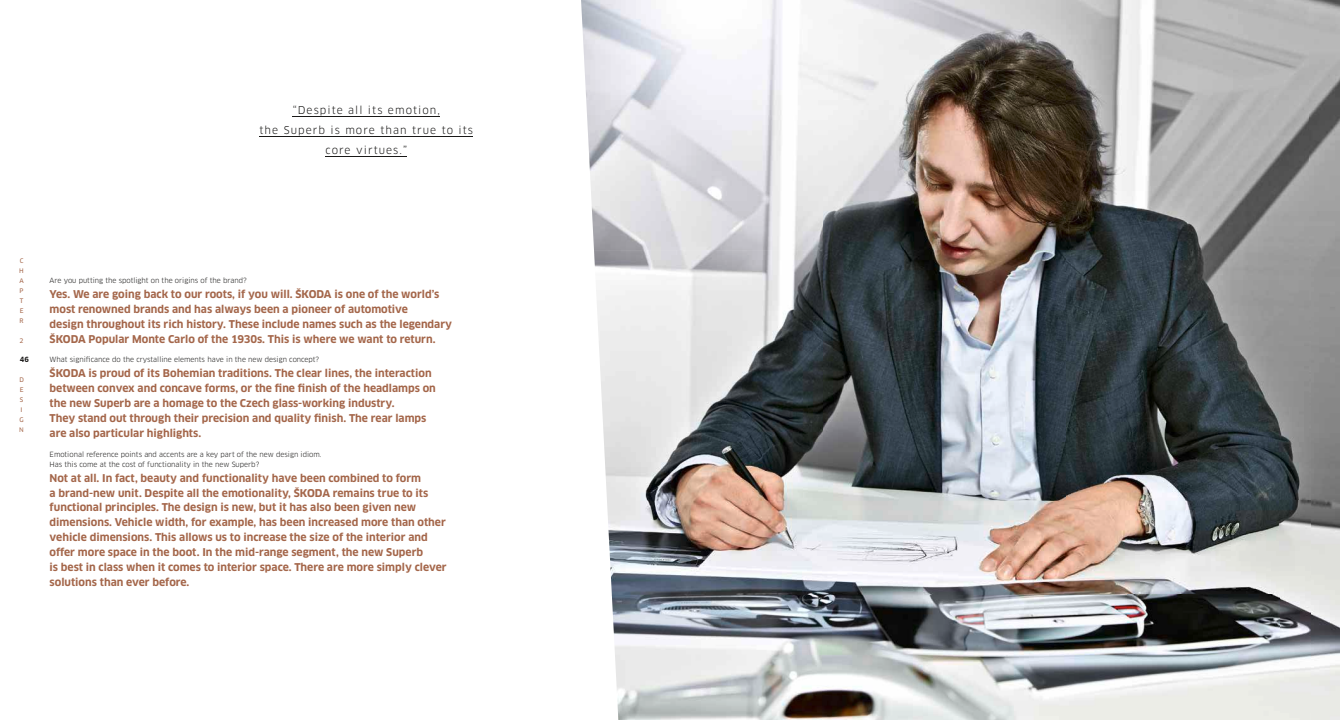
<style>
.page{position:relative;width:1340px;height:720px;background:#fff}
.page>*{position:absolute;margin:0;border:0;box-sizing:border-box;transform-origin:0 0}
.t1{font:700 10.5px/14.9px "Clan Pro";color:#a4664a}
.t2{font:10.5px/19.9px "Clan Pro";letter-spacing:.1em;color:#1a1918;text-align:center}
.t3{font:7px/9.9px "Clan Pro";color:#1a1918}
.t4{font:700 7px "Clan Pro";color:#1a1918}
.t5{font:6.12px/9.9px "Clan Pro News";color:#a4664a}
</style>
<div class="page">
<img style="left:581px;top:0;width:728px;height:250px">
<img style="left:1309px;top:0;width:30px;height:719px">
<img style="left:594px;top:250px;width:716px;height:250px">
<img style="left:607px;top:500px;width:672px;height:95px">
<img style="left:1279px;top:500px;width:31px;height:219px">
<img style="left:612px;top:594px;width:667px;height:125px">
<hr style="left:293px;top:116px;width:147px;height:1px;background:#1a1918">
<hr style="left:259px;top:136px;width:214px;height:1px;background:#1a1918">
<hr style="left:325px;top:156px;width:82px;height:1px;background:#1a1918">
<p class="t2" style="left:259px;top:100px;width:215px">“Despite all its emotion,<br>the Superb is more than true to its core virtues.”</p>
<p class="t5" style="left:19px;top:256px;width:6px;text-align:justify">C H A P T E R</p>
<p class="t5" style="left:20px;top:335px;width:5px">2</p>
<p class="t4" style="left:20px;top:355px;width:11px">46</p>
<p class="t5" style="left:19px;top:375px;width:6px">D<br>E<br>S<br>I<br>G<br>N</p>
<p class="t3" style="left:50px;top:275px;width:199px">Are you putting the spotlight on the origins of the brand?</p>
<p class="t1" style="left:50px;top:286px;width:404px">Yes. We are going back to our roots, if you will. ŠKODA is one of the world’s most renowned brands and has always been a pioneer of automotive<br>design throughout its rich history. These include names such as the legendary ŠKODA Popular Monte Carlo of the 1930s. This is where we want to return.</p>
<p class="t3" style="left:50px;top:355px;width:271px">What significance do the crystalline elements have in the new design concept?</p>
<p class="t1" style="left:50px;top:366px;width:388px">ŠKODA is proud of its Bohemian traditions. The clear lines, the interaction between convex and concave forms, or the fine finish of the headlamps on the new Superb are a homage to the Czech glass-working industry.<br>They stand out through their precision and quality finish. The rear lamps are also particular highlights.</p>
<p class="t3" style="left:50px;top:449px;width:273px">Emotional reference points and accents are a key part of the new design idiom.<br>Has this come at the cost of functionality in the new Superb?</p>
<p class="t1" style="left:50px;top:470px;width:398px">Not at all. In fact, beauty and functionality have been combined to form<br>a brand-new unit. Despite all the emotionality, ŠKODA remains true to its functional principles. The design is new, but it has also been given new dimensions. Vehicle width, for example, has been increased more than other vehicle dimensions. This allows us to increase the size of the interior and offer more space in the boot. In the mid-range segment, the new Superb<br>is best in class when it comes to interior space. There are more simply clever solutions than ever before.</p>
</div>
